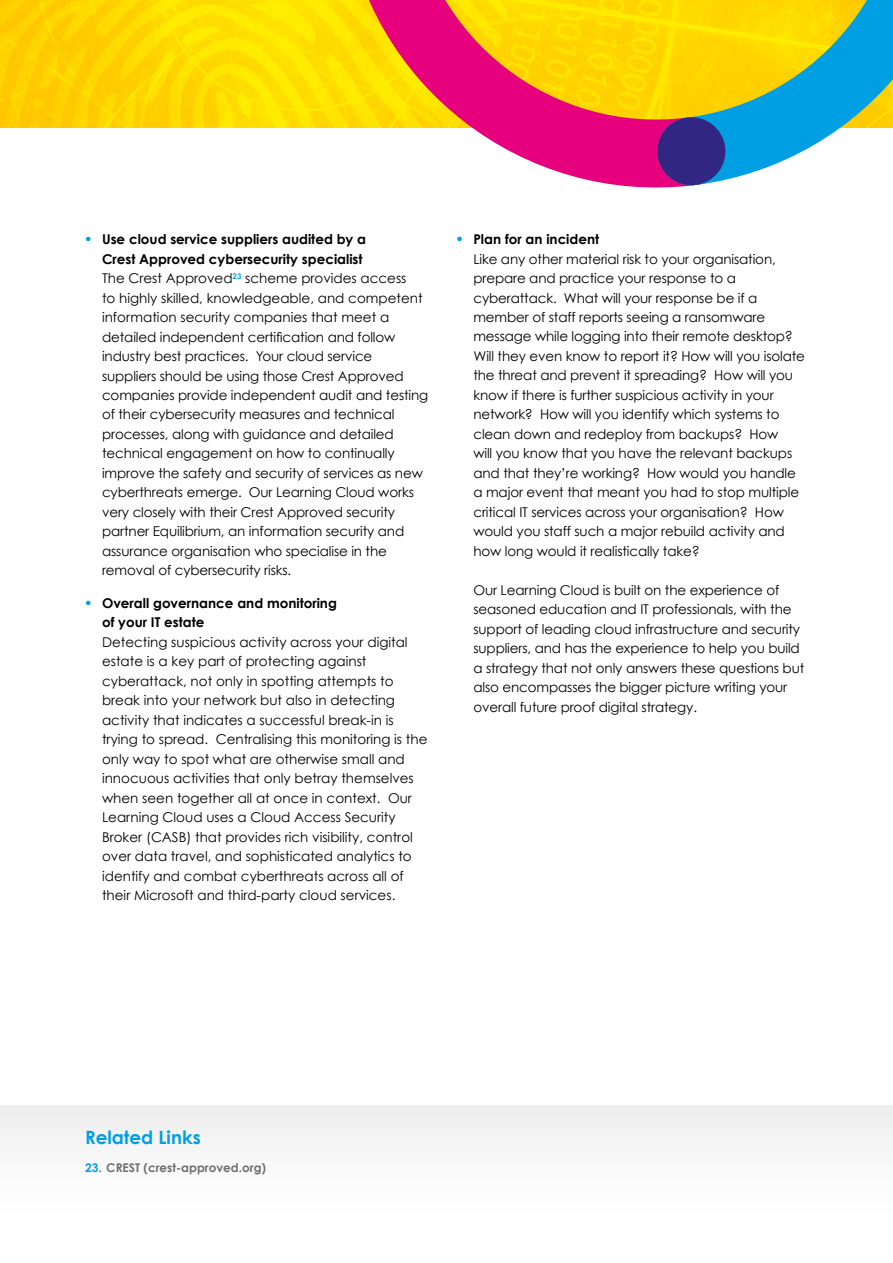
<style>
.page{position:relative;width:893px;height:1263px;background:#fff}
.page>*{position:absolute;margin:0;border:0;box-sizing:border-box;transform-origin:0 0}
.t1{font:700 18.3px "Century Gothic";color:#009fe3}
.t2{font:13.5px/19.5px "Century Gothic";letter-spacing:-.01em;color:#000}
.t3{font:700 13.5px/19.5px "Century Gothic";color:#000}
.t4{font:700 12px "Century Gothic";color:#706f6f}
.s1{font-family:"Montserrat";font-weight:700;font-size:18px;color:#009fe3}
.s2{font-weight:700}
.s3{font-family:"Montserrat";font-size:18px;color:#009fe3}
.s4{color:#009fe3}
</style>
<div class="page">
<img style="left:0;top:0;width:342px;height:128px">
<div style="left:0;top:1106px;width:893px;height:157px;background:#fbfbfb"></div>
<svg style="left:342px;top:0;width:331px;height:188px"></svg>
<svg style="left:585px;top:0;width:308px;height:187px;background:#b8b967"></svg>
<svg style="left:655px;top:115px;width:72px;height:72px;background:#4e3b8d"></svg>
<p class="t2" style="left:102px;top:229px;width:328px;text-indent:-17px"><span class="s1">•</span> <span class="s2">Use cloud service suppliers audited by a<br>Crest Approved cybersecurity specialist<br></span>The Crest Approved<sup>23</sup> scheme provides access<br>to highly skilled, knowledgeable, and competent information security companies that meet a detailed independent certification and follow industry best practices. Your cloud service suppliers should be using those Crest Approved companies provide independent audit and testing of their cybersecurity measures and technical processes, along with guidance and detailed technical engagement on how to continually improve the safety and security of services as new cyberthreats emerge. Our Learning Cloud works very closely with their Crest Approved security partner Equilibrium, an information security and assurance organisation who specialise in the removal of cybersecurity risks.</p>
<p class="t3" style="left:102px;top:593px;width:236px;text-indent:-17px"><span class="s3">•</span> Overall governance and monitoring of your IT estate</p>
<p class="t2" style="left:102px;top:632px;width:327px">Detecting suspicious activity across your digital estate is a key part of protecting against cyberattack, not only in spotting attempts to break into your network but also in detecting activity that indicates a successful break-in is trying to spread. Centralising this monitoring is the only way to spot what are otherwise small and innocuous activities that only betray themselves when seen together all at once in context. Our Learning Cloud uses a Cloud Access Security Broker (CASB) that provides rich visibility, control over data travel, and sophisticated analytics to identify and combat cyberthreats across all of their Microsoft and third-party cloud services.</p>
<p class="t2" style="left:473px;top:229px;width:333px;text-indent:-17px"><span class="s1">•</span> <span class="s2">Plan for an incident<br></span>Like any other material risk to your organisation, prepare and practice your response to a cyberattack. What will your response be if a member of staff reports seeing a ransomware message while logging into their remote desktop?<br>Will they even know to report it? How will you isolate the threat and prevent it spreading? How will you know if there is further suspicious activity in your network? How will you identify which systems to clean down and redeploy from backups? How<br>will you know that you have the relevant backups and that they’re working? How would you handle a major event that meant you had to stop multiple critical IT services across your organisation? How would you staff such a major rebuild activity and how long would it realistically take?</p>
<p class="t2" style="left:473px;top:580px;width:332px">Our Learning Cloud is built on the experience of seasoned education and IT professionals, with the support of leading cloud infrastructure and security suppliers, and has the experience to help you build a strategy that not only answers these questions but also encompasses the bigger picture writing your overall future proof digital strategy.</p>
<h1 class="t1" style="left:85px;top:1126px;width:117px">Related Links</h1>
<p class="t4" style="left:85px;top:1160px;width:183px"><span class="s4">23.</span> CREST (crest-approved.org)</p>
</div>
